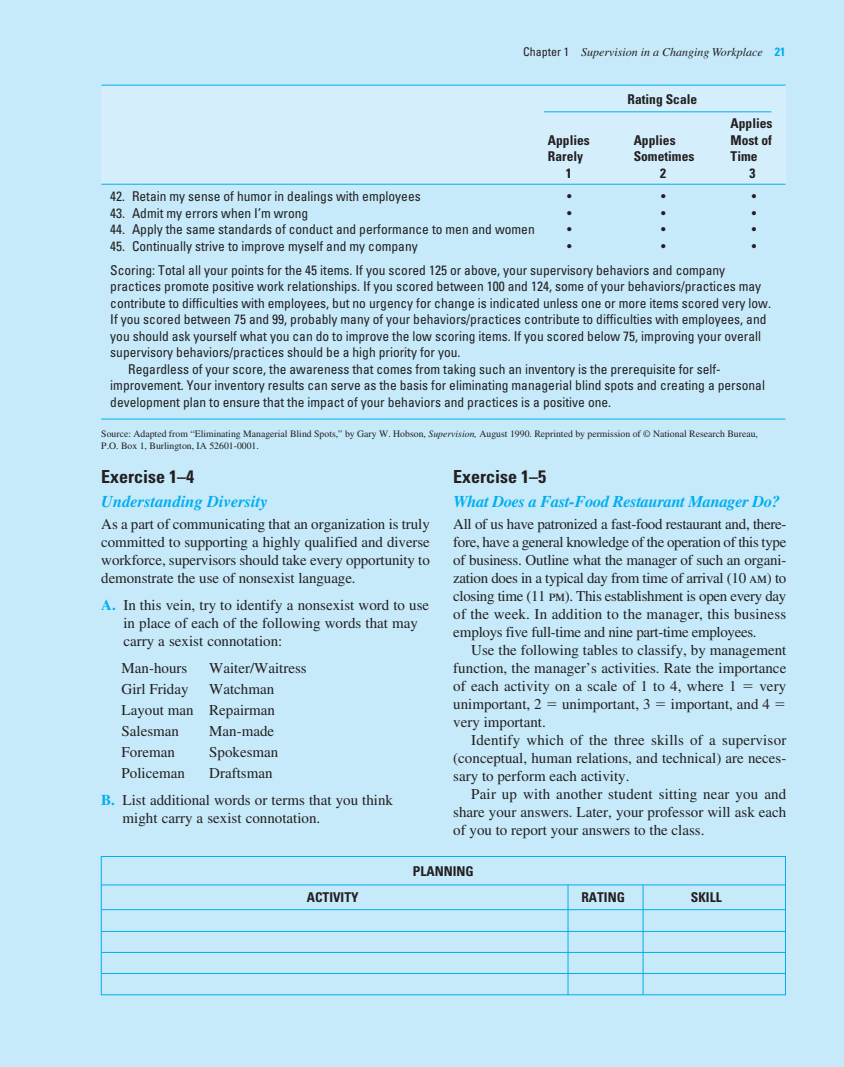
<style>
.page{position:relative;width:844px;height:1067px;background:#fff}
.page>*{position:absolute;margin:0;border:0;box-sizing:border-box;transform-origin:0 0}
.t1{font:700 condensed 18px "Univers LT Std";color:#231f20}
.t2{font:italic 700 16.5px "Times LT Std";letter-spacing:-.02em;color:#00aeef}
.t3{font:italic 700 16.5px "Times LT Std";color:#00aeef}
.t4{font:15px/18px "Times LT Std";color:#231f20;text-align:justify}
.t5{font:condensed 13.5px "Univers LT Std";color:#231f20}
.t6{font:700 condensed 13.5px "Univers LT Std";color:#231f20}
.t7{font:italic 12px "Times LT Std";color:#231f20}
.t8{font:9.75px/12px "Times LT Std";color:#231f20}
.s1{font-family:"Univers LT Std";font-style:normal;font-stretch:condensed}
.s2{font-family:"Univers LT Std";font-weight:700;font-style:normal;font-stretch:condensed;color:#00aeef}
.s3{font-style:italic}
.s4{font-weight:700;color:#00aeef}
.s5{font-family:"Mathematical Pi OTF1"}
</style>
<div class="page">
<div style="left:0;top:0;width:844px;height:1066px;background:#c6eafa"></div>
<div style="left:101px;top:85px;width:684px;height:99px;background:#d4effb"></div>
<hr style="left:101px;top:184px;width:684px;height:1px;background:#00aeef">
<hr style="left:101px;top:418px;width:684px;height:1px;background:#00aeef">
<hr style="left:101px;top:85px;width:684px;height:1px;background:#00aeef">
<hr style="left:544px;top:111px;width:227px;height:1px;background:#00aeef">
<hr style="left:101px;top:884px;width:684px;height:1px;background:#00aeef">
<hr style="left:101px;top:909px;width:684px;height:1px;background:#00aeef">
<hr style="left:101px;top:931px;width:684px;height:1px;background:#00aeef">
<hr style="left:101px;top:952px;width:684px;height:1px;background:#00aeef">
<hr style="left:101px;top:973px;width:684px;height:1px;background:#00aeef">
<hr style="left:568px;top:884px;width:1px;height:110px;background:#00aeef">
<hr style="left:643px;top:884px;width:1px;height:110px;background:#00aeef">
<div style="left:101px;top:856px;width:685px;height:139px;border:1px solid #00aeef"></div>
<p class="t7" style="left:523px;top:47px;width:264px"><span class="s1">Chapter 1</span> Supervision in a Changing Workplace <span class="s2">21</span></p>
<p class="t6" style="left:627px;top:93px;width:71px">Rating Scale</p>
<p class="t6" style="left:730px;top:118px;width:43px">Applies</p>
<p class="t6" style="left:548px;top:134px;width:43px">Applies</p>
<p class="t6" style="left:634px;top:134px;width:43px">Applies</p>
<p class="t6" style="left:730px;top:134px;width:43px">Most of</p>
<p class="t6" style="left:548px;top:151px;width:37px">Rarely</p>
<p class="t6" style="left:634px;top:151px;width:62px">Sometimes</p>
<p class="t6" style="left:730px;top:151px;width:28px">Time</p>
<p class="t6" style="left:566px;top:167px;width:7px">1</p>
<p class="t6" style="left:660px;top:167px;width:7px">2</p>
<p class="t6" style="left:749px;top:167px;width:7px">3</p>
<p class="t5" style="left:110px;top:191px;width:312px">42. Retain my sense of humor in dealings with employees</p>
<p class="t5" style="left:567px;top:191px;width:6px">•</p>
<p class="t5" style="left:661px;top:191px;width:6px">•</p>
<p class="t5" style="left:752px;top:191px;width:6px">•</p>
<p class="t5" style="left:110px;top:207px;width:199px">43. Admit my errors when I’m wrong</p>
<p class="t5" style="left:567px;top:207px;width:6px">•</p>
<p class="t5" style="left:661px;top:207px;width:6px">•</p>
<p class="t5" style="left:752px;top:207px;width:6px">•</p>
<p class="t5" style="left:110px;top:224px;width:426px">44. Apply the same standards of conduct and performance to men and women</p>
<p class="t5" style="left:567px;top:224px;width:6px">•</p>
<p class="t5" style="left:661px;top:224px;width:6px">•</p>
<p class="t5" style="left:752px;top:224px;width:6px">•</p>
<p class="t5" style="left:110px;top:240px;width:309px">45. Continually strive to improve myself and my company</p>
<p class="t5" style="left:567px;top:240px;width:6px">•</p>
<p class="t5" style="left:661px;top:240px;width:6px">•</p>
<p class="t5" style="left:752px;top:240px;width:6px">•</p>
<p class="t5" style="left:110px;top:264px;width:616px">Scoring: Total all your points for the 45 items. If you scored 125 or above, your supervisory behaviors and company</p>
<p class="t5" style="left:110px;top:281px;width:652px">practices promote positive work relationships. If you scored between 100 and 124, some of your behaviors/practices may</p>
<p class="t5" style="left:110px;top:297px;width:662px">contribute to difficulties with employees, but no urgency for change is indicated unless one or more items scored very low.</p>
<p class="t5" style="left:110px;top:314px;width:658px">If you scored between 75 and 99, probably many of your behaviors/practices contribute to difficulties with employees, and</p>
<p class="t5" style="left:110px;top:330px;width:652px">you should ask yourself what you can do to improve the low scoring items. If you scored below 75, improving your overall</p>
<p class="t5" style="left:110px;top:347px;width:352px">supervisory behaviors/practices should be a high priority for you.</p>
<p class="t5" style="left:128px;top:363px;width:594px">Regardless of your score, the awareness that comes from taking such an inventory is the prerequisite for self-</p>
<p class="t5" style="left:110px;top:380px;width:656px">improvement. Your inventory results can serve as the basis for eliminating managerial blind spots and creating a personal</p>
<p class="t5" style="left:110px;top:396px;width:502px">development plan to ensure that the impact of your behaviors and practices is a positive one.</p>
<p class="t8" style="left:101px;top:428px;width:658px">Source: Adapted from “Eliminating Managerial Blind Spots,” by Gary W. Hobson, <span class="s3">Supervision,</span> August 1990. Reprinted by permission of © National Research Bureau,<br>P.O. Box 1, Burlington, IA 52601- 0001.</p>
<p class="t1" style="left:101px;top:468px;width:94px">Exercise 1–4</p>
<p class="t3" style="left:101px;top:494px;width:168px">Understanding Diversity</p>
<p class="t4" style="left:101px;top:516px;width:330px">As a part of communicating that an organization is truly committed to supporting a highly qualified and diverse workforce, supervisors should take every opportunity to demonstrate the use of nonsexist language.</p>
<p class="t4" style="left:123px;top:597px;width:307px;text-align:left;text-indent:-22px"><span class="s4">A.</span> In this vein, try to identify a nonsexist word to use in place of each of the following words that may carry a sexist connotation:</p>
<p class="t4" style="left:122px;top:660px;width:67px">Man-hours</p>
<p class="t4" style="left:209px;top:660px;width:99px">Waiter/Waitress</p>
<p class="t4" style="left:122px;top:681px;width:69px">Girl Friday</p>
<p class="t1" style="left:453px;top:468px;width:94px">Exercise 1–5</p>
<p class="t2" style="left:453px;top:494px;width:328px">What Does a Fast-Food Restaurant Manager Do?</p>
<p class="t4" style="left:453px;top:516px;width:335px">All of us have patronized a fast-food restaurant and, there&shy;fore, have a general knowledge of the operation of this type of business. Outline what the manager of such an organi&shy;zation does in a typical day from time of arrival (10 am) to closing time (11 pm). This establishment is open every day of the week. In addition to the manager, this business employs five full-time and nine part-time employees.</p>
<p class="t4" style="left:453px;top:642px;width:335px;text-indent:18px">Use the following tables to classify, by management function, the manager’s activities. Rate the importance of each activity on a scale of 1 to 4, where 1 <span class="s5">5</span> very unimportant, 2 <span class="s5">5</span> unimportant, 3 <span class="s5">5</span> important, and 4 <span class="s5">5 </span>very important.</p>
<p class="t4" style="left:453px;top:732px;width:335px;text-indent:18px">Identify which of the three skills of a supervisor (conceptual, human relations, and technical) are neces&shy;sary to perform each activity.</p>
<p class="t4" style="left:453px;top:786px;width:335px;text-indent:18px">Pair up with another student sitting near you and share your answers. Later, your professor will ask each of you to report your answers to the class.</p>
<p class="t6" style="left:413px;top:865px;width:62px">PLANNING</p>
<p class="t4" style="left:122px;top:680px;width:155px;line-height:21px;text-indent:88px">Watchman Layout man Repairman Salesman</p>
<p class="t4" style="left:209px;top:723px;width:66px">Man-made</p>
<p class="t4" style="left:122px;top:744px;width:55px">Foreman</p>
<p class="t4" style="left:209px;top:744px;width:71px">Spokesman</p>
<p class="t4" style="left:122px;top:765px;width:65px">Policeman</p>
<p class="t4" style="left:101px;top:761px;width:293px;line-height:27px;text-indent:108px">Draftsman<br><span class="s4">B.</span> List additional words or terms that you think</p>
<p class="t4" style="left:123px;top:810px;width:199px">might carry a sexist connotation.</p>
<p class="t6" style="left:307px;top:891px;width:53px">ACTIVITY</p>
<p class="t6" style="left:581px;top:891px;width:45px">RATING</p>
<p class="t6" style="left:691px;top:891px;width:32px">SKILL</p>
</div>
